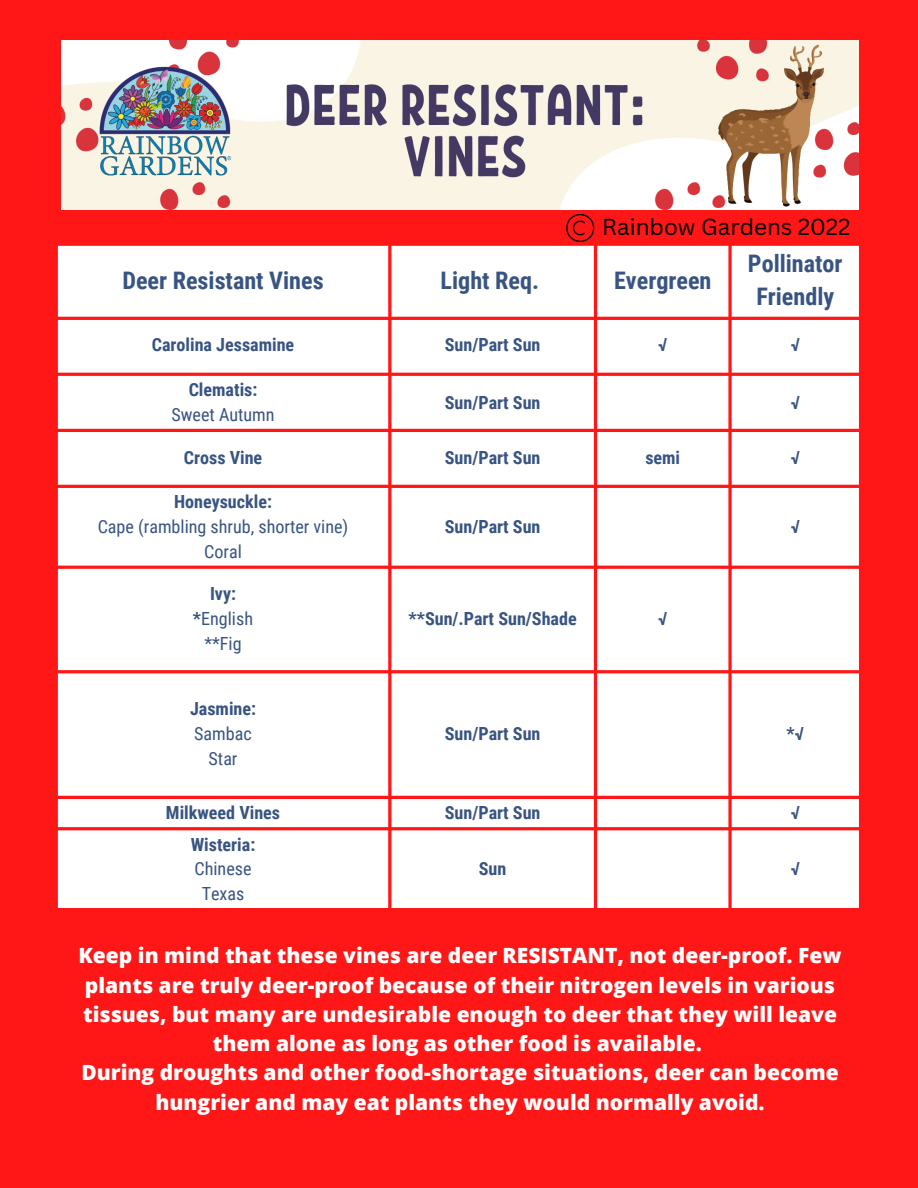
<style>
.page{position:relative;width:918px;height:1188px;background:#ff1616}
.page>*{position:absolute;margin:0;border:0;box-sizing:border-box;transform-origin:0 0}
.t1{font:700 24.15px/33.8px "Roboto Condensed";color:#385482;text-align:center}
.t2{font:22.5px "Canva Sans";color:#000}
.t3{font:800 21px/29.2px "Open Sans";color:#fff;text-align:center}
.t4{font:700 18.15px "Roboto Condensed";color:#385482}
.t5{font:18.15px/24.8px "Roboto Condensed";color:#385482;text-align:center}
.s1{font-weight:700}
</style>
<div class="page">
<div style="left:58px;top:246px;width:801px;height:662px;background:#fff"></div>
<img style="left:61px;top:41px;width:798px;height:169px">
<svg style="left:566px;top:214px;width:28px;height:28px"></svg>
<p class="t2" style="left:602px;top:211px;width:250px">Rainbow Gardens 2022</p>
<p class="t1" style="left:122px;top:263px;width:203px">Deer Resistant Vines</p>
<p class="t1" style="left:441px;top:263px;width:100px">Light Req.</p>
<p class="t1" style="left:614px;top:263px;width:99px">Evergreen</p>
<p class="t1" style="left:748px;top:247px;width:96px">Pollinator<br>Friendly</p>
<p class="t4" style="left:152px;top:335px;width:144px">Carolina Jessamine</p>
<p class="t4" style="left:445px;top:335px;width:97px">Sun/Part Sun</p>
<p class="t4" style="left:658px;top:335px;width:11px">√</p>
<p class="t4" style="left:791px;top:335px;width:11px">√</p>
<p class="t4" style="left:189px;top:379px;width:70px">Clematis:</p>
<p class="t5" style="left:171px;top:402px;width:105px">Sweet Autumn</p>
<p class="t4" style="left:445px;top:392px;width:97px">Sun/Part Sun</p>
<p class="t4" style="left:791px;top:392px;width:11px">√</p>
<p class="t4" style="left:184px;top:447px;width:80px">Cross Vine</p>
<p class="t4" style="left:445px;top:447px;width:97px">Sun/Part Sun</p>
<p class="t4" style="left:645px;top:447px;width:36px">semi</p>
<p class="t4" style="left:791px;top:447px;width:11px">√</p>
<p class="t4" style="left:174px;top:491px;width:99px">Honeysuckle:</p>
<p class="t5" style="left:98px;top:514px;width:252px">Cape (rambling shrub, shorter vine)<br>Coral</p>
<p class="t4" style="left:445px;top:516px;width:97px">Sun/Part Sun</p>
<p class="t4" style="left:791px;top:516px;width:11px">√</p>
<p class="t5" style="left:193px;top:582px;width:62px"><span class="s1">Ivy: *</span>English **Fig</p>
<p class="t4" style="left:409px;top:608px;width:170px">**Sun/.Part Sun/Shade</p>
<p class="t4" style="left:658px;top:608px;width:11px">√</p>
<p class="t4" style="left:190px;top:698px;width:68px">Jasmine:</p>
<p class="t5" style="left:194px;top:721px;width:59px">Sambac<br>Star</p>
<p class="t4" style="left:445px;top:723px;width:97px">Sun/Part Sun</p>
<p class="t4" style="left:787px;top:723px;width:19px">*√</p>
<p class="t4" style="left:166px;top:802px;width:116px">Milkweed Vines</p>
<p class="t4" style="left:445px;top:802px;width:97px">Sun/Part Sun</p>
<p class="t4" style="left:791px;top:802px;width:11px">√</p>
<p class="t4" style="left:191px;top:834px;width:66px">Wisteria:</p>
<p class="t5" style="left:195px;top:857px;width:59px">Chinese<br>Texas</p>
<p class="t4" style="left:479px;top:859px;width:29px">Sun</p>
<p class="t4" style="left:791px;top:859px;width:11px">√</p>
<p class="t3" style="left:79px;top:941px;width:765px">Keep in mind that these vines are deer RESISTANT, not deer-proof. Few plants are truly deer-proof because of their nitrogen levels in various tissues, but many are undesirable enough to deer that they will leave them alone as long as other food is available.<br>During droughts and other food-shortage situations, deer can become hungrier and may eat plants they would normally avoid.</p>
</div>
